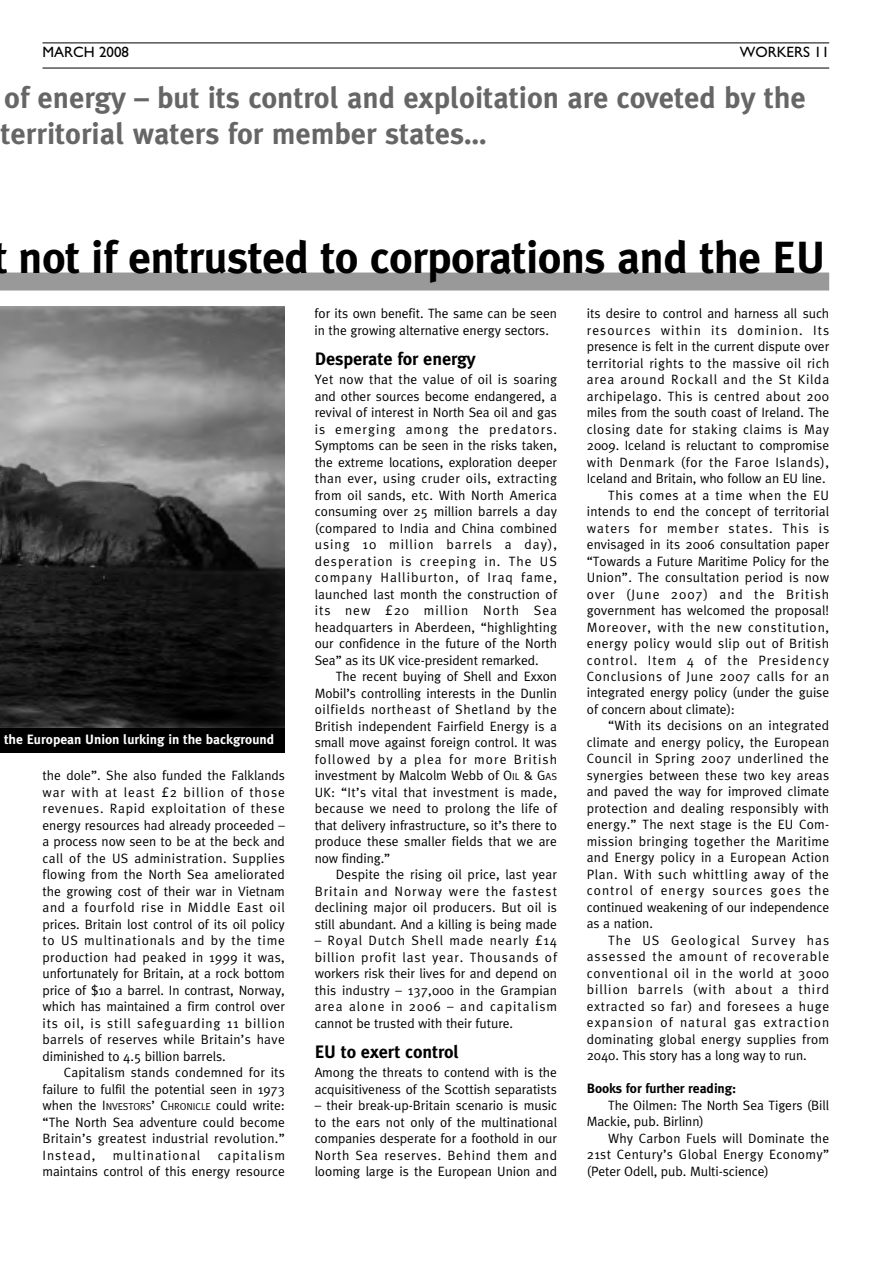
<style>
.page{position:relative;width:893px;height:1263px;background:#fff}
.page>*{position:absolute;margin:0;border:0;box-sizing:border-box;transform-origin:0 0}
.t1{font:700 45px "Meta Plus";letter-spacing:-.015em;color:#000}
.t2{font:700 30px/36px "Meta Plus";color:#666}
.t3{font:700 18px "Meta Plus";letter-spacing:-.005em;color:#000}
.t4{font:15px "Gill Sans";color:#000}
.t5{font:13.5px/16.5px "Meta Plus";letter-spacing:.015em;color:#000;text-align:justify}
.t6{font:13.5px/16.5px "Meta Plus";letter-spacing:-.005em;color:#000}
.t7{font:13.5px "Meta Plus";letter-spacing:.075em;color:#000}
.t8{font:13.5px "Meta Plus";letter-spacing:.05em;color:#000}
.t9{font:13.5px "Meta Plus";letter-spacing:.04em;color:#000}
.t10{font:13.5px "Meta Plus";letter-spacing:.06em;color:#000}
.t11{font:13.5px "Meta Plus";letter-spacing:.045em;color:#000}
.t12{font:700 13.5px "Meta Plus";color:#fff}
.t13{font:13.5px "Meta Plus";letter-spacing:.035em;color:#000}
.t14{font:13.5px "Meta Plus";letter-spacing:.055em;color:#000}
.t15{font:13.5px "Meta Plus";letter-spacing:.07em;color:#000}
.t16{font:700 13.5px "Meta Plus";letter-spacing:-.005em;color:#000}
.s1{font-size:10.2px}
</style>
<div class="page">
<hr style="left:43px;top:43px;width:786px;height:1px;background:#000">
<hr style="left:43px;top:68px;width:786px;height:1px;background:#000">
<img style="left:0;top:307px;width:285px;height:421px">
<div style="left:0;top:272px;width:829px;height:18px;background:#999"></div>
<div style="left:0;top:728px;width:285px;height:25px;background:#000"></div>
<p class="t4" style="left:43px;top:43px;width:88px">MARCH 2008</p>
<p class="t4" style="left:740px;top:43px;width:91px">WORKERS 11</p>
<h2 class="t2" style="left:1px;top:83px;width:807px">of energy – but its control and exploitation are coveted by the territorial waters for member states…</h2>
<h1 class="t1" style="left:18px;top:241px;width:809px">not if entrusted to corporations and the EU</h1>
<p class="t12" style="left:4px;top:735px;width:272px">the European Union lurking in the background</p>
<p class="t5" style="left:43px;top:768px;width:244px">the dole”. She also funded the Falklands war with at least £2 billion of those revenues. Rapid exploitation of these energy resources had already proceeded – a process now seen to be at the beck and call of the US administration. Supplies flowing from the North Sea ameliorated the growing cost of their war in Vietnam and a fourfold rise in Middle East oil prices. Britain lost control of its oil policy to US multinationals and by the time production had peaked in 1999 it was, unfortunately for Britain, at a rock bottom price of $10 a barrel. In contrast, Norway, which has maintained a firm control over its oil, is still safeguarding 11 billion barrels of reserves while Britain’s have diminished to 4.5 billion barrels.</p>
<p class="t5" style="left:43px;top:1065px;width:244px;text-indent:21px">Capitalism stands condemned for its failure to fulfil the potential seen in 1973 when the I<span class="s1">NVESTORS</span>’ C<span class="s1">HRONICLE</span> could write: “The North Sea adventure could become Britain’s greatest industrial revolution.” Instead,</p>
<p class="t5" style="left:43px;top:1148px;width:244px;text-align:right">capitalism<br>maintains control of this energy resource</p>
<p class="t7" style="left:113px;top:1150px;width:89px">multinational</p>
<p class="t6" style="left:315px;top:306px;width:244px">for its own benefit. The same can be seen in the growing alternative energy sectors.</p>
<h3 class="t3" style="left:315px;top:352px;width:163px">Desperate for energy</h3>
<p class="t5" style="left:315px;top:372px;width:244px">Yet now that the value of oil is soaring and other sources become endangered, a revival of interest in North Sea oil and gas is emerging among the predators.<br>Symptoms can be seen in the risks taken, the extreme locations, exploration deeper than ever, using cruder oils, extracting from oil sands, etc. With North America consuming over 25 million barrels a day (compared to India and China combined using 10 million barrels a day), desperation is creeping in. The US company Halliburton, of Iraq fame, launched last month the construction of its new £20 million North Sea headquarters in Aberdeen, “highlighting our confidence in the future of the North Sea” as its UK vice-president remarked.</p>
<p class="t5" style="left:315px;top:669px;width:244px;text-indent:21px">The recent buying of Shell and Exxon Mobil’s controlling interests in the Dunlin oilfields northeast of Shetland by the British independent Fairfield Energy is a small move against foreign control. It was followed by a plea for more British investment by Malcolm Webb of O<span class="s1">IL</span> &amp; G<span class="s1">AS </span>UK: “It’s vital that investment is made, because we need to prolong the life of that delivery infrastructure, so it’s there to produce these smaller fields that we are now finding.”</p>
<p class="t5" style="left:315px;top:867px;width:244px;text-indent:21px">Despite the rising oil price, last year Britain and Norway were the fastest declining major oil producers. But oil is still abundant. And a killing is being made</p>
<p class="t5" style="left:315px;top:933px;width:244px">– Royal Dutch Shell made nearly £14 billion profit last year. Thousands of workers risk their lives for and depend on this industry – 137,000 in the Grampian area alone in 2006 – and capitalism cannot be trusted with their future.</p>
<h3 class="t3" style="left:315px;top:1045px;width:146px">EU to exert control</h3>
<p class="t6" style="left:315px;top:1065px;width:244px">Among the threats to contend with is the acquisitiveness of the Scottish separatists</p>
<p class="t5" style="left:315px;top:1098px;width:244px">– their break-up-Britain scenario is music to the ears not only of the multinational companies desperate for a foothold in our North Sea reserves. Behind them and looming large is the European Union and</p>
<p class="t6" style="left:587px;top:306px;width:244px">its desire to control and harness all such</p>
<p class="t7" style="left:587px;top:325px;width:244px">resources within its dominion. Its</p>
<p class="t6" style="left:587px;top:339px;width:244px">presence is felt in the current dispute over</p>
<p class="t5" style="left:587px;top:356px;width:244px">territorial rights to the massive oil rich</p>
<p class="t10" style="left:587px;top:375px;width:244px">area around Rockall and the St Kilda</p>
<p class="t5" style="left:587px;top:389px;width:244px">archipelago. This is centred about 200</p>
<p class="t6" style="left:587px;top:405px;width:244px">miles from the south coast of Ireland. The</p>
<p class="t9" style="left:587px;top:424px;width:244px">closing date for staking claims is May</p>
<p class="t5" style="left:587px;top:438px;width:244px">2009. Iceland is reluctant to compromise</p>
<p class="t8" style="left:587px;top:457px;width:244px">with Denmark (for the Faroe Islands),</p>
<p class="t6" style="left:587px;top:471px;width:240px">Iceland and Britain, who follow an EU line.</p>
<p class="t11" style="left:608px;top:490px;width:223px">This comes at a time when the EU</p>
<p class="t5" style="left:587px;top:504px;width:244px">intends to end the concept of territorial</p>
<p class="t7" style="left:587px;top:523px;width:244px">waters for member states. This is</p>
<p class="t5" style="left:587px;top:537px;width:244px">envisaged in its 2006 consultation paper</p>
<p class="t6" style="left:587px;top:554px;width:244px">“Towards a Future Maritime Policy for the</p>
<p class="t5" style="left:587px;top:570px;width:244px">Union”. The consultation period is now</p>
<p class="t7" style="left:587px;top:589px;width:244px">over (June 2007) and the British</p>
<p class="t5" style="left:587px;top:603px;width:244px">government has welcomed the proposal!</p>
<p class="t10" style="left:587px;top:622px;width:244px">Moreover, with the new constitution,</p>
<p class="t13" style="left:587px;top:639px;width:244px">energy policy would slip out of British</p>
<p class="t7" style="left:587px;top:655px;width:244px">control. Item 4 of the Presidency</p>
<p class="t8" style="left:587px;top:672px;width:244px">Conclusions of June 2007 calls for an</p>
<p class="t6" style="left:587px;top:686px;width:244px">integrated energy policy (under the guise</p>
<p class="t6" style="left:587px;top:702px;width:150px">of concern about climate):</p>
<p class="t5" style="left:608px;top:719px;width:223px">“With its decisions on an integrated</p>
<p class="t5" style="left:587px;top:735px;width:244px">climate and energy policy, the European</p>
<p class="t9" style="left:587px;top:754px;width:244px">Council in Spring 2007 underlined the</p>
<p class="t5" style="left:587px;top:768px;width:244px">synergies between these two key areas</p>
<p class="t5" style="left:587px;top:785px;width:244px">and paved the way for improved climate</p>
<p class="t5" style="left:587px;top:801px;width:244px">protection and dealing responsibly with</p>
<p class="t5" style="left:587px;top:818px;width:244px">energy.” The next stage is the EU Com-</p>
<p class="t5" style="left:587px;top:834px;width:244px">mission bringing together the Maritime</p>
<p class="t5" style="left:587px;top:851px;width:244px">and Energy policy in a European Action</p>
<p class="t8" style="left:587px;top:870px;width:244px">Plan. With such whittling away of the</p>
<p class="t7" style="left:587px;top:886px;width:244px">control of energy sources goes the</p>
<p class="t6" style="left:587px;top:900px;width:244px">continued weakening of our independence</p>
<p class="t6" style="left:587px;top:917px;width:68px">as a nation.</p>
<p class="t7" style="left:608px;top:936px;width:223px">The US Geological Survey has</p>
<p class="t15" style="left:587px;top:952px;width:244px">assessed the amount of recoverable</p>
<p class="t14" style="left:587px;top:969px;width:244px">conventional oil in the world at 3000</p>
<p class="t7" style="left:587px;top:985px;width:244px">billion barrels (with about a third</p>
<p class="t11" style="left:587px;top:1002px;width:244px">extracted so far) and foresees a huge</p>
<p class="t7" style="left:587px;top:1018px;width:244px">expansion of natural gas extraction</p>
<p class="t5" style="left:587px;top:1032px;width:244px">dominating global energy supplies from</p>
<p class="t6" style="left:587px;top:1049px;width:221px">2040. This story has a long way to run.</p>
<p class="t16" style="left:587px;top:1084px;width:151px">Books for further reading:</p>
<p class="t6" style="left:587px;top:1098px;width:244px;text-indent:21px">The Oilmen: The North Sea Tigers (Bill<br>Mackie, pub. Birlinn)</p>
<p class="t5" style="left:587px;top:1131px;width:244px;text-indent:21px">Why Carbon Fuels will Dominate the 21st Century’s Global Energy Economy” (Peter Odell, pub. Multi-science)</p>
</div>
